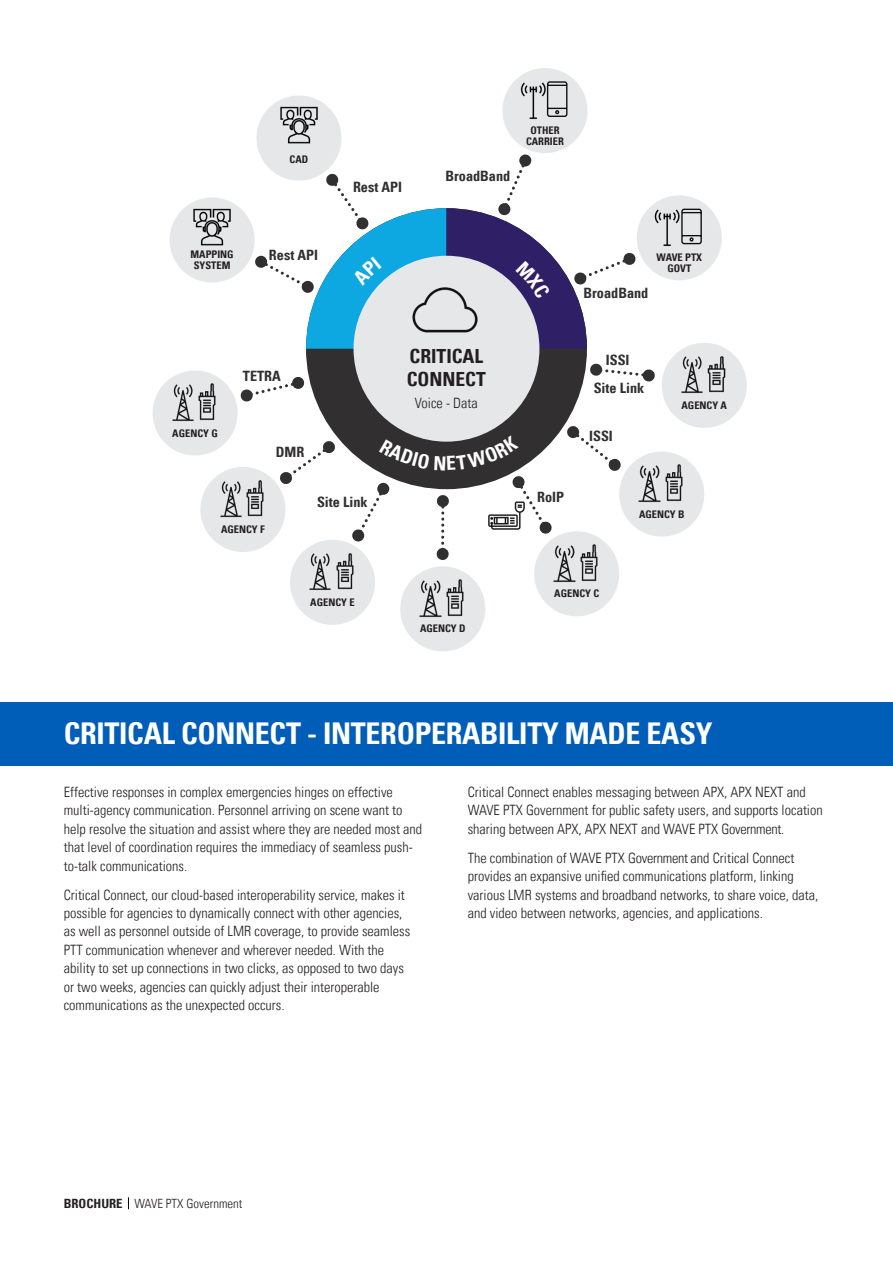
<style>
.page{position:relative;width:893px;height:1263px;background:#fff}
.page>*{position:absolute;margin:0;border:0;box-sizing:border-box;transform-origin:0 0}
.t1{font:700 condensed 30px "Univers LT";letter-spacing:-.01em;color:#fff}
.t2{font:700 condensed 19.5px "Univers LT";color:#231f20}
.t3{font:300 condensed 14.25px/18.3px "Univers LT";color:#231f20}
.t4{font:700 condensed 14.25px "Univers LT";color:#312f30}
.t5{font:300 condensed 12.75px "Univers LT";color:#231f20}
.t6{font:700 condensed 10.5px/10.5px "Univers LT";color:#231f20;text-align:center}
.s1{font-weight:700}
</style>
<div class="page">
<div style="left:306px;top:208px;width:281px;height:281px;background:#312f30;border-radius:50%"></div>
<svg style="left:128px;top:1197px;width:1px;height:12px"></svg>
<div style="left:0;top:702px;width:893px;height:63px;background:#005eb8"></div>
<div style="left:534px;top:531px;width:85px;height:85px;background:#e6e7e9;border-radius:50%"></div>
<img style="left:580px;top:544px;width:18px;height:37px">
<img style="left:553px;top:545px;width:23px;height:37px">
<div style="left:619px;top:452px;width:85px;height:85px;background:#e6e7e9;border-radius:50%"></div>
<img style="left:665px;top:464px;width:18px;height:37px">
<img style="left:638px;top:465px;width:23px;height:37px">
<div style="left:662px;top:343px;width:85px;height:85px;background:#e6e7e9;border-radius:50%"></div>
<img style="left:707px;top:356px;width:19px;height:37px">
<img style="left:681px;top:356px;width:22px;height:37px">
<div style="left:400px;top:566px;width:85px;height:85px;background:#e6e7e9;border-radius:50%"></div>
<img style="left:446px;top:579px;width:18px;height:37px">
<img style="left:419px;top:580px;width:23px;height:37px">
<div style="left:290px;top:540px;width:85px;height:85px;background:#e6e7e9;border-radius:50%"></div>
<img style="left:336px;top:553px;width:18px;height:37px">
<img style="left:309px;top:553px;width:22px;height:37px">
<div style="left:200px;top:467px;width:85px;height:85px;background:#e6e7e9;border-radius:50%"></div>
<img style="left:246px;top:480px;width:18px;height:37px">
<img style="left:220px;top:481px;width:22px;height:37px">
<div style="left:153px;top:370px;width:85px;height:85px;background:#e6e7e9;border-radius:50%"></div>
<img style="left:198px;top:383px;width:18px;height:37px">
<img style="left:172px;top:384px;width:22px;height:37px">
<div style="left:170px;top:197px;width:85px;height:85px;background:#e6e7e9;border-radius:50%"></div>
<div style="left:637px;top:195px;width:85px;height:85px;background:#e6e7e9;border-radius:50%"></div>
<svg style="left:685px;top:208px;width:17px;height:37px"></svg>
<img style="left:654px;top:208px;width:31px;height:38px">
<img style="left:193px;top:208px;width:38px;height:38px">
<div style="left:256px;top:96px;width:85px;height:85px;background:#e6e7e9;border-radius:50%"></div>
<img style="left:280px;top:102px;width:42px;height:42px">
<div style="left:502px;top:68px;width:85px;height:85px;background:#e6e7e9;border-radius:50%"></div>
<svg style="left:551px;top:81px;width:17px;height:36px"></svg>
<img style="left:520px;top:81px;width:31px;height:38px">
<div style="left:354px;top:256px;width:185px;height:186px;background:#e6e7e9;border-radius:50%"></div>
<div style="left:255px;top:256px;width:12px;height:12px;background:#312f30;border-radius:50%"></div>
<svg style="left:519px;top:154px;width:13px;height:13px"></svg>
<svg style="left:280px;top:441px;width:55px;height:43px"></svg>
<svg style="left:240px;top:377px;width:65px;height:25px"></svg>
<svg style="left:590px;top:363px;width:65px;height:19px"></svg>
<svg style="left:352px;top:529px;width:12px;height:12px"></svg>
<svg style="left:567px;top:426px;width:54px;height:45px"></svg>
<svg style="left:261px;top:159px;width:375px;height:190px"></svg>
<svg style="left:356px;top:436px;width:196px;height:124px"></svg>
<p class="t6" style="left:290px;top:154px;width:20px">CAD</p>
<p class="t4" style="left:353px;top:178px;width:51px">Rest API</p>
<p class="t4" style="left:445px;top:167px;width:66px">BroadBand</p>
<p class="t6" style="left:530px;top:125px;width:31px">OTHER</p>
<p class="t6" style="left:526px;top:136px;width:39px">CARRIER</p>
<p class="t4" style="left:269px;top:246px;width:51px">Rest API</p>
<p class="t6" style="left:190px;top:249px;width:45px">MAPPING</p>
<p class="t6" style="left:194px;top:260px;width:38px">SYSTEM</p>
<p class="t6" style="left:657px;top:252px;width:47px">WAVE PTX<br>GOVT</p>
<p class="t4" style="left:243px;top:367px;width:40px">TETRA</p>
<p class="t6" style="left:172px;top:427px;width:47px">AGENCY G</p>
<p class="t4" style="left:276px;top:443px;width:30px">DMR</p>
<p class="t6" style="left:221px;top:524px;width:45px">AGENCY F</p>
<p class="t4" style="left:317px;top:493px;width:52px">Site Link</p>
<p class="t6" style="left:310px;top:597px;width:46px">AGENCY E</p>
<p class="t2" style="left:409px;top:344px;width:75px">CRITICAL</p>
<p class="t2" style="left:407px;top:367px;width:81px">CONNECT</p>
<p class="t3" style="left:415px;top:393px;width:64px">Voice - Data</p>
<p class="t6" style="left:420px;top:623px;width:47px">AGENCY D</p>
<p class="t4" style="left:583px;top:284px;width:66px">BroadBand</p>
<p class="t4" style="left:606px;top:351px;width:25px">ISSI</p>
<p class="t4" style="left:537px;top:488px;width:28px">RoIP</p>
<p class="t4" style="left:594px;top:379px;width:52px">Site Link</p>
<p class="t4" style="left:589px;top:427px;width:25px">ISSI</p>
<p class="t6" style="left:681px;top:400px;width:47px">AGENCY A</p>
<p class="t6" style="left:639px;top:509px;width:47px">AGENCY B</p>
<p class="t6" style="left:554px;top:588px;width:46px">AGENCY C</p>
<p class="t1" style="left:64px;top:715px;width:650px">CRITICAL CONNECT - INTEROPERABILITY MADE EASY</p>
<p class="t3" style="left:64px;top:783px;width:360px">Effective responses in complex emergencies hinges on effective multi-agency communication. Personnel arriving on scene want to help resolve the situation and assist where they are needed most and that level of coordination requires the immediacy of seamless push&shy;to-talk communications.</p>
<p class="t3" style="left:64px;top:885px;width:348px">Critical Connect, our cloud-based interoperability service, makes it possible for agencies to dynamically connect with other agencies, as well as personnel outside of LMR coverage, to provide seamless PTT communication whenever and wherever needed. With the ability to set up connections in two clicks, as opposed to two days or two weeks, agencies can quickly adjust their interoperable communications as the unexpected occurs.</p>
<p class="t3" style="left:468px;top:783px;width:356px">Critical Connect enables messaging between APX, APX NEXT and<br>WAVE PTX Government for public safety users, and supports location sharing between APX, APX NEXT and WAVE PTX Government.</p>
<p class="t3" style="left:468px;top:849px;width:352px">The combination of WAVE PTX Government and Critical Connect provides an expansive unified communications platform, linking various LMR systems and broadband networks, to share voice, data, and video between networks, agencies, and applications.</p>
<p class="t5" style="left:64px;top:1195px;width:180px"><span class="s1">BROCHURE</span> WAVE PTX Government</p>
</div>
